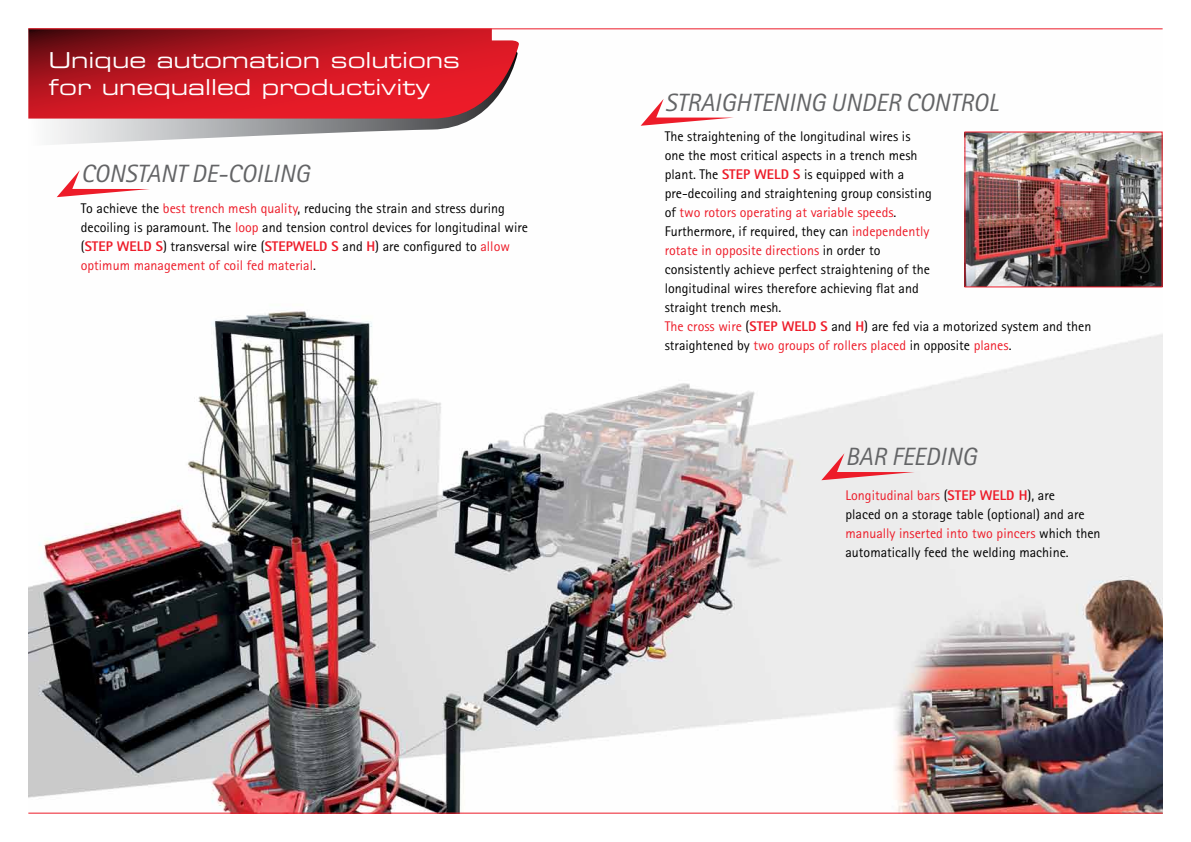
<style>
.page{position:relative;width:1191px;height:842px;background:#fff}
.page>*{position:absolute;margin:0;border:0;box-sizing:border-box;transform-origin:0 0}
.t1{font:italic 25px "Rotis Sans Serif Std";color:#636466}
.t2{font:22px/26.4px "Eurostile LT Std Ex 2";color:#fff}
.t3{font:14px/19px "Rotis Sans Serif Std";color:#000}
.s1{color:#ed1c29}
.s2{font-weight:800;color:#ed1c29}
</style>
<div class="page">
<img style="left:28px;top:29px;width:1134px;height:784px">
<img style="left:966px;top:134px;width:194px;height:151px">
<svg style="left:640px;top:99px;width:94px;height:27px"></svg>
<svg style="left:57px;top:170px;width:93px;height:27px"></svg>
<svg style="left:821px;top:453px;width:93px;height:27px;background:#ecc7ca"></svg>
<hr style="left:28px;top:813px;width:1134px;height:1px;background:#ed1c29">
<svg style="left:28px;top:119px;width:490px;height:27px"></svg>
<svg style="left:28px;top:29px;width:404px;height:90px;background:#c01722"></svg>
<svg style="left:432px;top:29px;width:87px;height:90px"></svg>
<hr style="left:28px;top:28px;width:1134px;height:1px;background:#ed1c29">
<h2 class="t2" style="left:48px;top:47px;width:413px">Unique automation solutions for unequalled productivity</h2>
<h1 class="t1" style="left:81px;top:159px;width:230px">CONSTANT DE-COILING</h1>
<p class="t3" style="left:81px;top:198px;width:449px">To achieve the <span class="s1">best trench mesh quality</span>, reducing the strain and stress during decoiling is paramount. The <span class="s1">loop</span> and tension control devices for longitudinal wire (<span class="s2">STEP WELD S</span>) transversal wire (<span class="s2">STEPWELD S</span> and <span class="s2">H</span>) are configured to <span class="s1">allow optimum management of coil fed material</span>.</p>
<h1 class="t1" style="left:664px;top:88px;width:335px">STRAIGHTENING UNDER CONTROL</h1>
<p class="t3" style="left:664px;top:127px;width:428px">The straightening of the longitudinal wires is<br>one the most critical aspects in a trench mesh<br>plant. The <span class="s2">STEP WELD S</span> is equipped with a<br>pre-decoiling and straightening group consisting<br>of <span class="s1">two rotors operating at variable speeds</span>.<br>Furthermore, if required, they can <span class="s1">independently<br>rotate in opposite directions</span> in order to<br>consistently achieve perfect straightening of the<br>longitudinal wires therefore achieving flat and<br>straight trench mesh.<br><span class="s1">The cross wire</span> (<span class="s2">STEP WELD S</span> and <span class="s2">H</span>) are fed via a motorized system and then straightened by <span class="s1">two groups of rollers placed</span> in opposite <span class="s1">planes</span>.</p>
<h1 class="t1" style="left:845px;top:442px;width:133px">BAR FEEDING</h1>
<p class="t3" style="left:845px;top:485px;width:257px"><span class="s1">Longitudinal bars</span> (<span class="s2">STEP WELD H</span>), are<br>placed on a storage table (optional) and are <span class="s1">manually inserted into two pincers</span> which then automatically feed the welding machine.</p>
</div>
